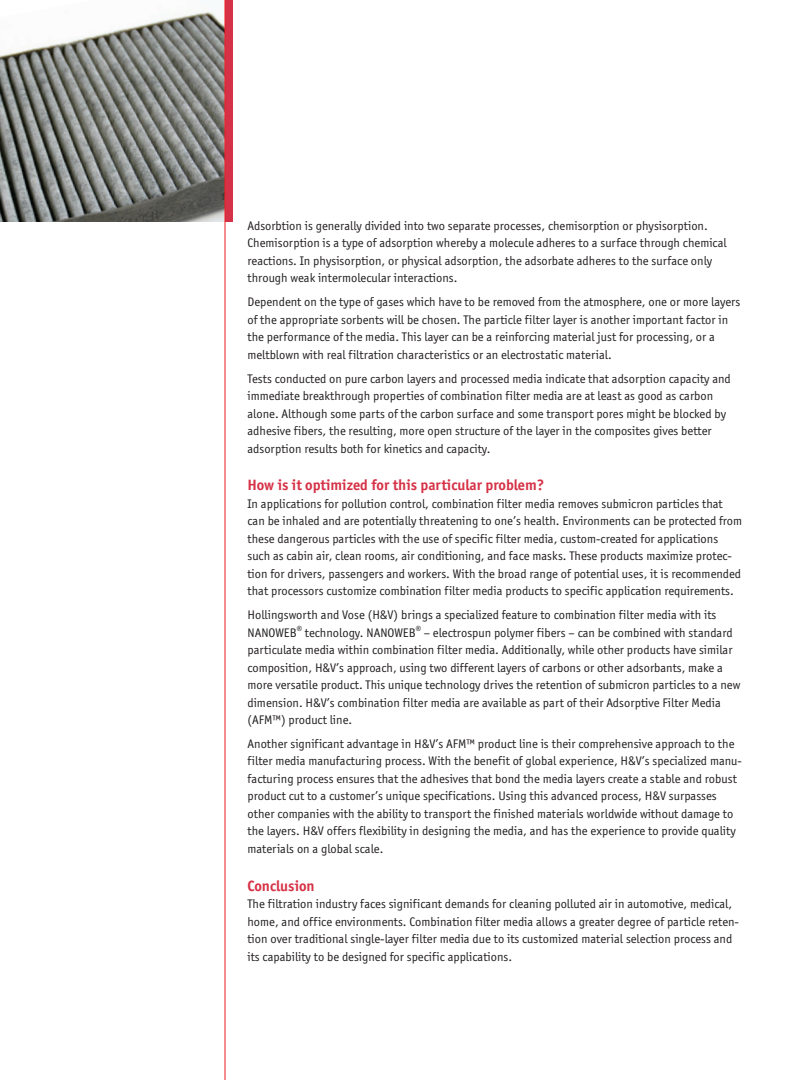
<style>
.page{position:relative;width:810px;height:1080px;background:#fff}
.page>*{position:absolute;margin:0;border:0;box-sizing:border-box;transform-origin:0 0}
.t1{font:700 15px "Officina San ITC";color:#d63247}
.t2{font:12.5px/17.5px "Officina San ITC";color:#231f20}
.t3{font:7.5px "Officina San ITC";color:#231f20}
</style>
<div class="page">
<img style="left:0;top:0;width:225px;height:221px">
<div style="left:225px;top:0;width:7px;height:221px;background:#d63247"></div>
<hr style="left:225px;top:0;width:1px;height:1080px;background:#ee1e24">
<p class="t2" style="left:248px;top:218px;width:481px">Adsorbtion is generally divided into two separate processes, chemisorption or physisorption.<br>Chemisorption is a type of adsorption whereby a molecule adheres to a surface through chemical reactions. In physisorption, or physical adsorption, the adsorbate adheres to the surface only through weak intermolecular interactions.</p>
<p class="t2" style="left:248px;top:294px;width:494px">Dependent on the type of gases which have to be removed from the atmosphere, one or more layers of the appropriate sorbents will be chosen. The particle filter layer is another important factor in the performance of the media. This layer can be a reinforcing material just for processing, or a meltblown with real filtration characteristics or an electrostatic material.</p>
<p class="t2" style="left:248px;top:371px;width:485px">Tests conducted on pure carbon layers and processed media indicate that adsorption capacity and immediate breakthrough properties of combination filter media are at least as good as carbon alone. Although some parts of the carbon surface and some transport pores might be blocked by adhesive fibers, the resulting, more open structure of the layer in the composites gives better adsorption results both for kinetics and capacity.</p>
<p class="t1" style="left:248px;top:479px;width:298px">How is it optimized for this particular problem?</p>
<p class="t2" style="left:247px;top:496px;width:496px">In applications for pollution control, combination filter media removes submicron particles that can be inhaled and are potentially threatening to one’s health. Environments can be protected from these dangerous particles with the use of specific filter media, custom-created for applications such as cabin air, clean rooms, air conditioning, and face masks. These products maximize protec&shy;tion for drivers, passengers and workers. With the broad range of potential uses, it is recommended that processors customize combination filter media products to specific application requirements.</p>
<p class="t2" style="left:247px;top:607px;width:470px">Hollingsworth and Vose (H&amp;V) brings a specialized feature to combination filter media with its<br>NANOWEB</p>
<p class="t3" style="left:297px;top:626px;width:7px">®</p>
<p class="t2" style="left:305px;top:625px;width:112px">technology. NANOWEB</p>
<p class="t3" style="left:416px;top:626px;width:7px">®</p>
<p class="t2" style="left:247px;top:625px;width:494px;text-indent:176px">– electrospun polymer fibers – can be combined with standard particulate media within combination filter media. Additionally, while other products have similar composition, H&amp;V’s approach, using two different layers of carbons or other adsorbants, make a more versatile product. This unique technology drives the retention of submicron particles to a new dimension. H&amp;V’s combination filter media are available as part of their Adsorptive Filter Media (AFM™) product line.</p>
<p class="t2" style="left:247px;top:736px;width:496px">Another significant advantage in H&amp;V’s AFM™ product line is their comprehensive approach to the filter media manufacturing process. With the benefit of global experience, H&amp;V’s specialized manu&shy;facturing process ensures that the adhesives that bond the media layers create a stable and robust product cut to a customer’s unique specifications. Using this advanced process, H&amp;V surpasses other companies with the ability to transport the finished materials worldwide without damage to the layers. H&amp;V offers flexibility in designing the media, and has the experience to provide quality materials on a global scale.</p>
<p class="t1" style="left:248px;top:880px;width:69px">Conclusion</p>
<p class="t2" style="left:248px;top:896px;width:493px">The filtration industry faces significant demands for cleaning polluted air in automotive, medical, home, and office environments. Combination filter media allows a greater degree of particle reten&shy;tion over traditional single-layer filter media due to its customized material selection process and its capability to be designed for specific applications.</p>
</div>
